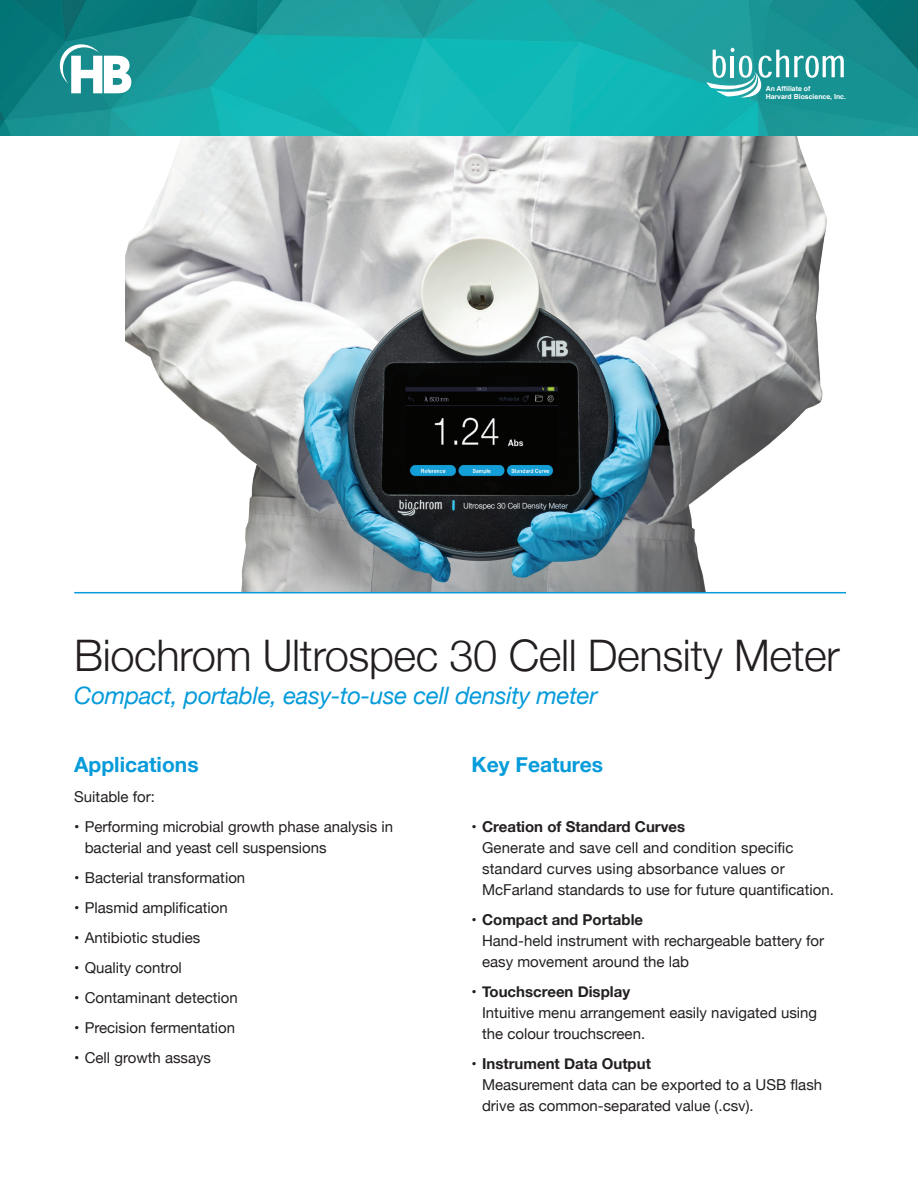
<style>
.page{position:relative;width:918px;height:1188px;background:#fff}
.page>*{position:absolute;margin:0;border:0;box-sizing:border-box;transform-origin:0 0}
.t1{font:300 43.5px "Helvetica Neue";letter-spacing:-.01em;color:#231f20}
.t2{font:italic 24px "Helvetica Neue";letter-spacing:-.01em;color:#069bda}
.t3{font:700 21px "Helvetica Neue";color:#069bda}
.t4{font:15px/21px "Helvetica Neue";color:#231f20}
.t5{font:700 15px "Helvetica Neue";color:#231f20}
.t6{font:700 6.9px/8.2px "Helvetica";color:#fff}
</style>
<div class="page">
<img style="left:126px;top:135px;width:711px;height:457px">
<img style="left:0;top:0;width:918px;height:135px">
<hr style="left:74px;top:592px;width:772px;height:1px;background:#069bda">
<svg style="left:60px;top:44px;width:71px;height:49px"></svg>
<svg style="left:706px;top:48px;width:138px;height:50px"></svg>
<p class="t6" style="left:766px;top:85px;width:82px">An Affiliate of<br>Harvard Bioscience, Inc.</p>
<h1 class="t1" style="left:74px;top:621px;width:767px">Biochrom Ultrospec 30 Cell Density Meter</h1>
<h2 class="t2" style="left:74px;top:679px;width:525px">Compact, portable, easy-to-use cell density meter</h2>
<h3 class="t3" style="left:74px;top:748px;width:126px">Applications</h3>
<p class="t4" style="left:74px;top:787px;width:82px">Suitable for:</p>
<p class="t4" style="left:85px;top:817px;width:310px;text-indent:-10px">• Performing microbial growth phase analysis in bacterial and yeast cell suspensions</p>
<p class="t4" style="left:74px;top:868px;width:173px">• Bacterial transformation</p>
<p class="t4" style="left:74px;top:898px;width:155px">• Plasmid amplification</p>
<p class="t4" style="left:74px;top:928px;width:128px">• Antibiotic studies</p>
<p class="t4" style="left:74px;top:958px;width:109px">• Quality control</p>
<p class="t4" style="left:74px;top:988px;width:165px">• Contaminant detection</p>
<p class="t4" style="left:74px;top:1018px;width:162px">• Precision fermentation</p>
<p class="t4" style="left:74px;top:1048px;width:138px">• Cell growth assays</p>
<h3 class="t3" style="left:472px;top:748px;width:133px">Key Features</h3>
<p class="t5" style="left:472px;top:815px;width:215px">• Creation of Standard Curves</p>
<p class="t4" style="left:482px;top:838px;width:353px">Generate and save cell and condition specific standard curves using absorbance values or<br>McFarland standards to use for future quantification.</p>
<p class="t5" style="left:472px;top:908px;width:173px">• Compact and Portable</p>
<p class="t4" style="left:482px;top:931px;width:344px">Hand-held instrument with rechargeable battery for easy movement around the lab</p>
<p class="t5" style="left:472px;top:980px;width:160px">• Touchscreen Display</p>
<p class="t4" style="left:482px;top:1003px;width:337px">Intuitive menu arrangement easily navigated using the colour trouchscreen.</p>
<p class="t5" style="left:472px;top:1052px;width:181px">• Instrument Data Output</p>
<p class="t4" style="left:482px;top:1075px;width:342px">Measurement data can be exported to a USB flash drive as common-separated value (.csv).</p>
</div>
